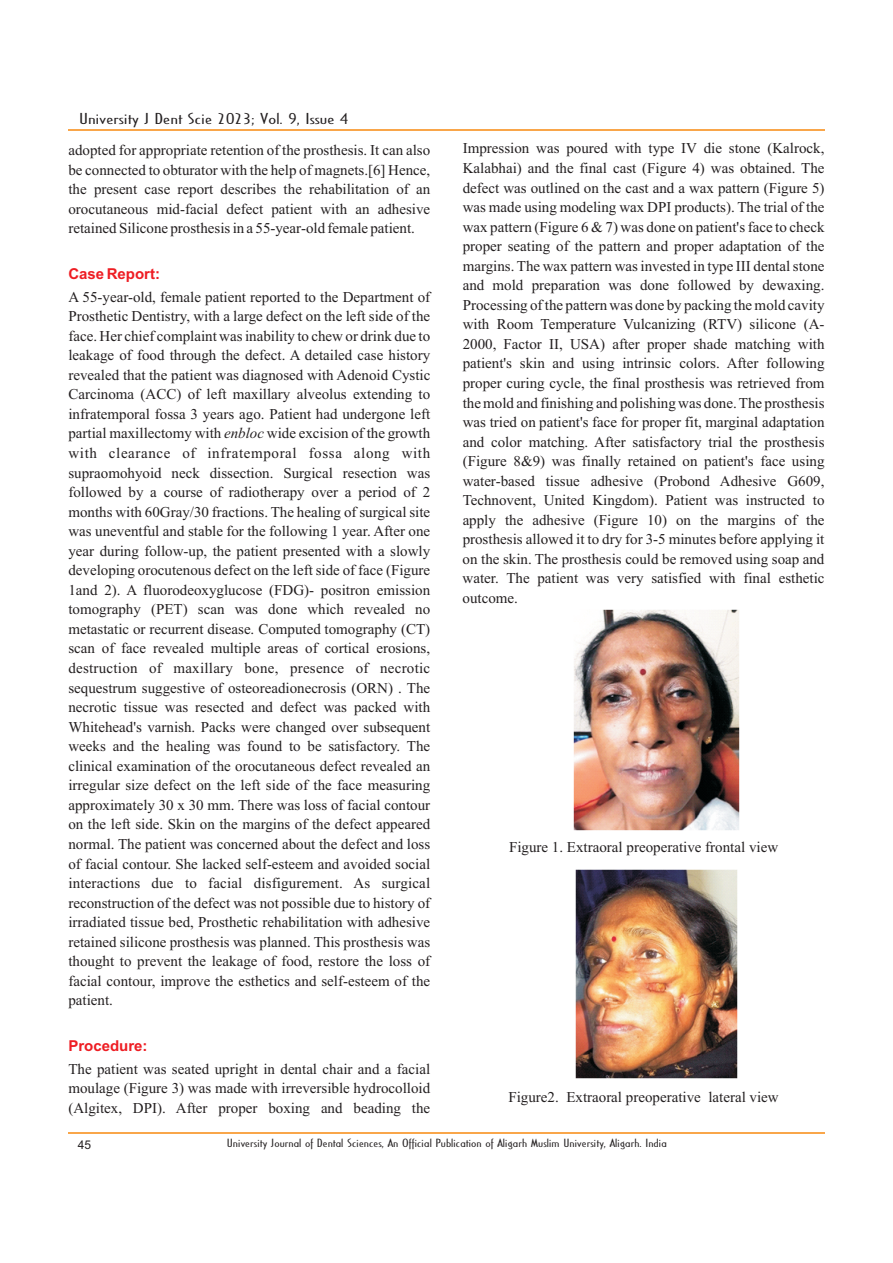
<style>
.page{position:relative;width:893px;height:1263px;background:#fff}
.page>*{position:absolute;margin:0;border:0;box-sizing:border-box;transform-origin:0 0}
.t1{font:15px/19.5px "Times New Roman";color:#231f20;text-align:justify}
.t2{font:15px "Cassandra";color:#231f20;scale:1.66 1}
.t3{font:700 15px "Arial";color:#ee1d23}
.t4{font:12px "Arial";color:#231f20}
.t5{font:11.25px "Cassandra";color:#231f20;scale:1.51 1}
.s1{font-style:italic}
</style>
<div class="page">
<hr style="left:68px;top:130px;width:756px;height:1px;background:#f9a64a">
<hr style="left:68px;top:1132px;width:756px;height:1px;background:#f9a64a">
<img style="left:575px;top:869px;width:162px;height:209px">
<img style="left:574px;top:609px;width:165px;height:221px">
<p class="t2" style="left:79px;top:112px;width:163px">University J Dent Scie 2023; Vol. 9, Issue 4</p>
<p class="t1" style="left:68px;top:142px;width:363px">adopted for appropriate retention of the prosthesis. It can also be connected to obturator with the help of magnets.[6] Hence, the present case report describes the rehabilitation of an orocutaneous mid-facial defect patient with an adhesive retained Silicone prosthesis in a 55-year-old female patient.</p>
<p class="t3" style="left:68px;top:268px;width:93px">Case Report:</p>
<p class="t1" style="left:68px;top:288px;width:363px">A 55-year-old, female patient reported to the Department of Prosthetic Dentistry, with a large defect on the left side of the face. Her chief complaint was inability to chew or drink due to leakage of food through the defect. A detailed case history revealed that the patient was diagnosed with Adenoid Cystic Carcinoma (ACC) of left maxillary alveolus extending to infratemporal fossa 3 years ago. Patient had undergone left partial maxillectomy with <span class="s1">enbloc</span> wide excision of the growth with clearance of infratemporal fossa along with supraomohyoid neck dissection. Surgical resection was followed by a course of radiotherapy over a period of 2 months with 60Gray/30 fractions. The healing of surgical site was uneventful and stable for the following 1 year. After one year during follow-up, the patient presented with a slowly developing orocutenous defect on the left side of face (Figure 1and 2). A fluorodeoxyglucose (FDG)- positron emission tomography (PET) scan was done which revealed no metastatic or recurrent disease. Computed tomography (CT) scan of face revealed multiple areas of cortical erosions, destruction of maxillary bone, presence of necrotic sequestrum suggestive of osteoreadionecrosis (ORN) . The necrotic tissue was resected and defect was packed with Whitehead's varnish. Packs were changed over subsequent weeks and the healing was found to be satisfactory. The clinical examination of the orocutaneous defect revealed an irregular size defect on the left side of the face measuring approximately 30 x 30 mm. There was loss of facial contour on the left side. Skin on the margins of the defect appeared normal. The patient was concerned about the defect and loss of facial contour. She lacked self-esteem and avoided social interactions due to facial disfigurement. As surgical reconstruction of the defect was not possible due to history of irradiated tissue bed, Prosthetic rehabilitation with adhesive retained silicone prosthesis was planned. This prosthesis was thought to prevent the leakage of food, restore the loss of facial contour, improve the esthetics and self-esteem of the patient.</p>
<p class="t3" style="left:68px;top:1040px;width:81px">Procedure:</p>
<p class="t1" style="left:68px;top:1060px;width:363px">The patient was seated upright in dental chair and a facial moulage (Figure 3) was made with irreversible hydrocolloid (Algitex, DPI). After proper boxing and beading the</p>
<p class="t1" style="left:463px;top:140px;width:363px">Impression was poured with type IV die stone (Kalrock, Kalabhai) and the final cast (Figure 4) was obtained. The defect was outlined on the cast and a wax pattern (Figure 5) was made using modeling wax DPI products). The trial of the wax pattern (Figure 6 &amp; 7) was done on patient's face to check proper seating of the pattern and proper adaptation of the margins. The wax pattern was invested in type III dental stone and mold preparation was done followed by dewaxing.<br>Processing of the pattern was done by packing the mold cavity with Room Temperature Vulcanizing (RTV) silicone (A-2000, Factor II, USA) after proper shade matching with patient's skin and using intrinsic colors. After following proper curing cycle, the final prosthesis was retrieved from the mold and finishing and polishing was done. The prosthesis was tried on patient's face for proper fit, marginal adaptation and color matching. After satisfactory trial the prosthesis (Figure 8&amp;9) was finally retained on patient's face using water-based tissue adhesive (Probond Adhesive G609, Technovent, United Kingdom). Patient was instructed to apply the adhesive (Figure 10) on the margins of the prosthesis allowed it to dry for 3-5 minutes before applying it on the skin. The prosthesis could be removed using soap and water. The patient was very satisfied with final esthetic outcome.</p>
<p class="t1" style="left:509px;top:839px;width:271px">Figure 1. Extraoral preoperative frontal view</p>
<p class="t1" style="left:508px;top:1088px;width:272px">Figure2. Extraoral preoperative lateral view</p>
<p class="t4" style="left:78px;top:1140px;width:15px">45</p>
<p class="t5" style="left:227px;top:1138px;width:293px">University Journal of Dental Sciences, An Official Publication of Aligarh Muslim University, Aligarh. India</p>
</div>
